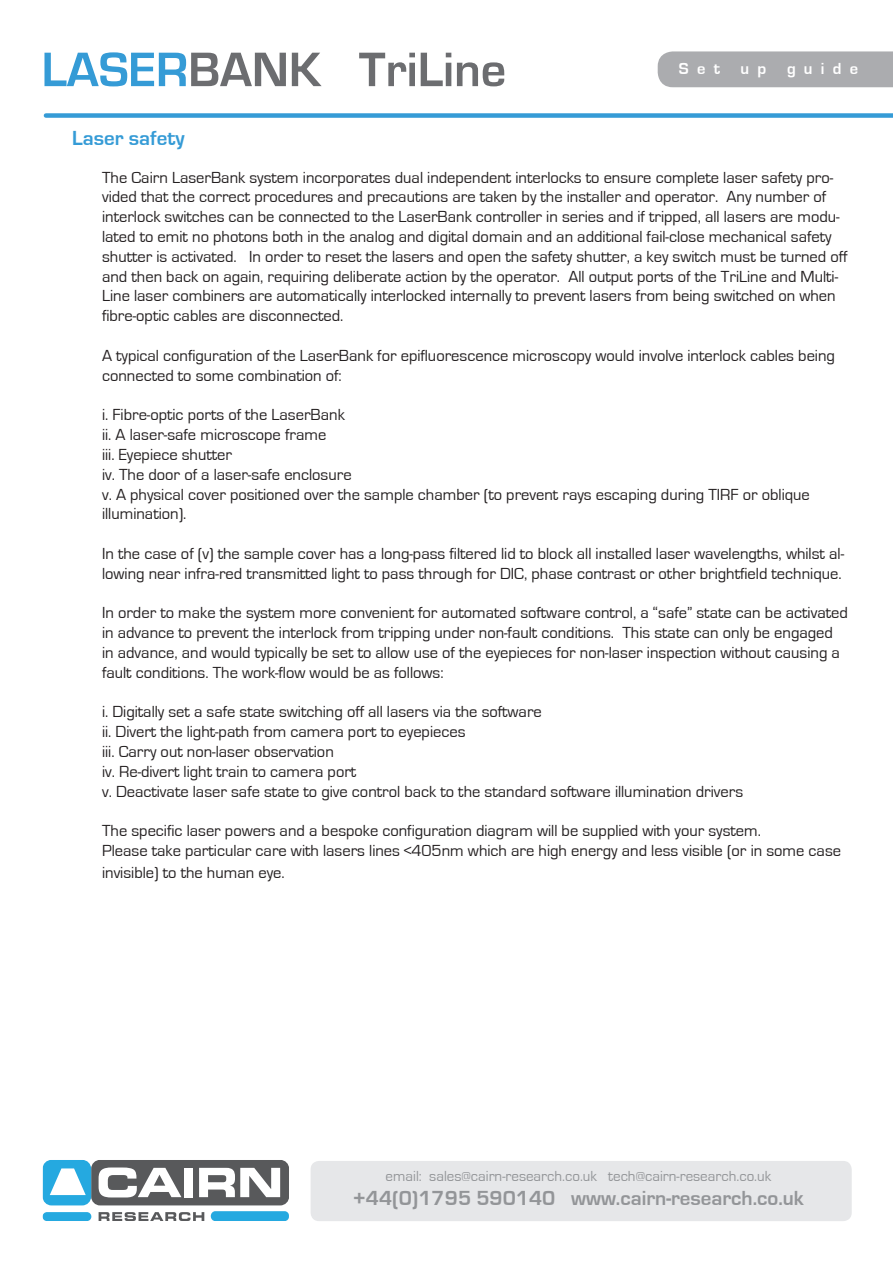
<style>
.page{position:relative;width:893px;height:1263px;background:#fff}
.page>*{position:absolute;margin:0;border:0;box-sizing:border-box;transform-origin:0 0}
.t1{font:700 50.25px "Eurostile";color:#6c6d70}
.t2{font:700 21px "Eurostile";color:#939598}
.t3{font:700 21px "Eurostile";color:#359bd6}
.t4{font:16.5px/19.8px "Eurostile";color:#231f20}
.t5{font:700 16.5px "Eurostile";letter-spacing:.5em;color:#fff}
.t6{font:15px "Eurostile";color:#939598}
.s1{color:#359bd6}
</style>
<div class="page">
<div style="left:311px;top:1161px;width:541px;height:60px;background:#e6e7e9;border-radius:9px"></div>
<div style="left:91px;top:1160px;width:198px;height:45px;background:#58595b;border-radius:9px"></div>
<div style="left:43px;top:1160px;width:48px;height:45px;background:#25a9e0;border-radius:9px"></div>
<svg style="left:50px;top:1168px;width:36px;height:27px"></svg>
<svg style="left:99px;top:1212px;width:105px;height:9px"></svg>
<svg style="left:99px;top:1167px;width:82px;height:30px"></svg>
<div style="left:184px;top:1168px;width:9px;height:29px;background:#fff"></div>
<svg style="left:199px;top:1168px;width:81px;height:29px"></svg>
<div style="left:43px;top:1212px;width:48px;height:9px;background:#25a9e0;border-radius:4px"></div>
<div style="left:211px;top:1211px;width:78px;height:10px;background:#25a9e0;border-radius:5px"></div>
<div style="left:658px;top:51px;width:235px;height:36px;background:#abacaf"></div>
<div style="left:46px;top:113px;width:847px;height:5px;background:#359bd6"></div>
<h1 class="t1" style="left:42px;top:42px;width:466px"><span class="s1">LASER</span>BANK TriLine</h1>
<p class="t5" style="left:679px;top:60px;width:43px">Set</p>
<p class="t5" style="left:741px;top:60px;width:119px">up guide</p>
<p class="t3" style="left:72px;top:127px;width:114px">Laser safety</p>
<p class="t4" style="left:102px;top:168px;width:747px">The Cairn LaserBank system incorporates dual independent interlocks to ensure complete laser safety pro&shy;vided that the correct procedures and precautions are taken by the installer and operator. Any number of interlock switches can be connected to the LaserBank controller in series and if tripped, all lasers are modu&shy;lated to emit no photons both in the analog and digital domain and an additional fail-close mechanical safety shutter is activated. In order to reset the lasers and open the safety shutter, a key switch must be turned off and then back on again, requiring deliberate action by the operator. All output ports of the TriLine and Multi-Line laser combiners are automatically interlocked internally to prevent lasers from being switched on when fibre-optic cables are disconnected.</p>
<p class="t4" style="left:102px;top:346px;width:734px">A typical configuration of the LaserBank for epifluorescence microscopy would involve interlock cables being connected to some combination of:</p>
<p class="t4" style="left:102px;top:405px;width:244px">i. Fibre-optic ports of the LaserBank</p>
<p class="t4" style="left:102px;top:425px;width:226px">ii. A laser-safe microscope frame</p>
<p class="t4" style="left:102px;top:445px;width:132px">iii. Eyepiece shutter</p>
<p class="t4" style="left:102px;top:465px;width:251px">iv. The door of a laser-safe enclosure</p>
<p class="t4" style="left:102px;top:484px;width:709px">v. A physical cover positioned over the sample chamber (to prevent rays escaping during TIRF or oblique illumination).</p>
<p class="t4" style="left:102px;top:544px;width:744px">In the case of (v) the sample cover has a long-pass filtered lid to block all installed laser wavelengths, whilst al&shy;lowing near infra-red transmitted light to pass through for DIC, phase contrast or other brightfield technique.</p>
<p class="t4" style="left:102px;top:603px;width:747px">In order to make the system more convenient for automated software control, a “safe” state can be activated in advance to prevent the interlock from tripping under non-fault conditions. This state can only be engaged in advance, and would typically be set to allow use of the eyepieces for non-laser inspection without causing a fault conditions. The work-flow would be as follows:</p>
<p class="t4" style="left:102px;top:702px;width:441px">i. Digitally set a safe state switching off all lasers via the software</p>
<p class="t4" style="left:102px;top:722px;width:365px">ii. Divert the light-path from camera port to eyepieces</p>
<p class="t4" style="left:102px;top:742px;width:233px">iii. Carry out non-laser observation</p>
<p class="t4" style="left:102px;top:762px;width:256px">iv. Re-divert light train to camera port</p>
<p class="t4" style="left:102px;top:781px;width:643px">v. Deactivate laser safe state to give control back to the standard software illumination drivers</p>
<p class="t4" style="left:102px;top:821px;width:660px">The specific laser powers and a bespoke configuration diagram will be supplied with your system.</p>
<p class="t4" style="left:102px;top:840px;width:741px;line-height:21.6px">Please take particular care with lasers lines &lt;405nm which are high energy and less visible (or in some case invisible) to the human eye.</p>
<p class="t6" style="left:386px;top:1168px;width:387px">email: sales@cairn-research.co.uk tech@cairn-research.co.uk</p>
<p class="t2" style="left:353px;top:1186px;width:453px">+44(0)1795 590140 www.cairn-research.co.uk</p>
</div>
